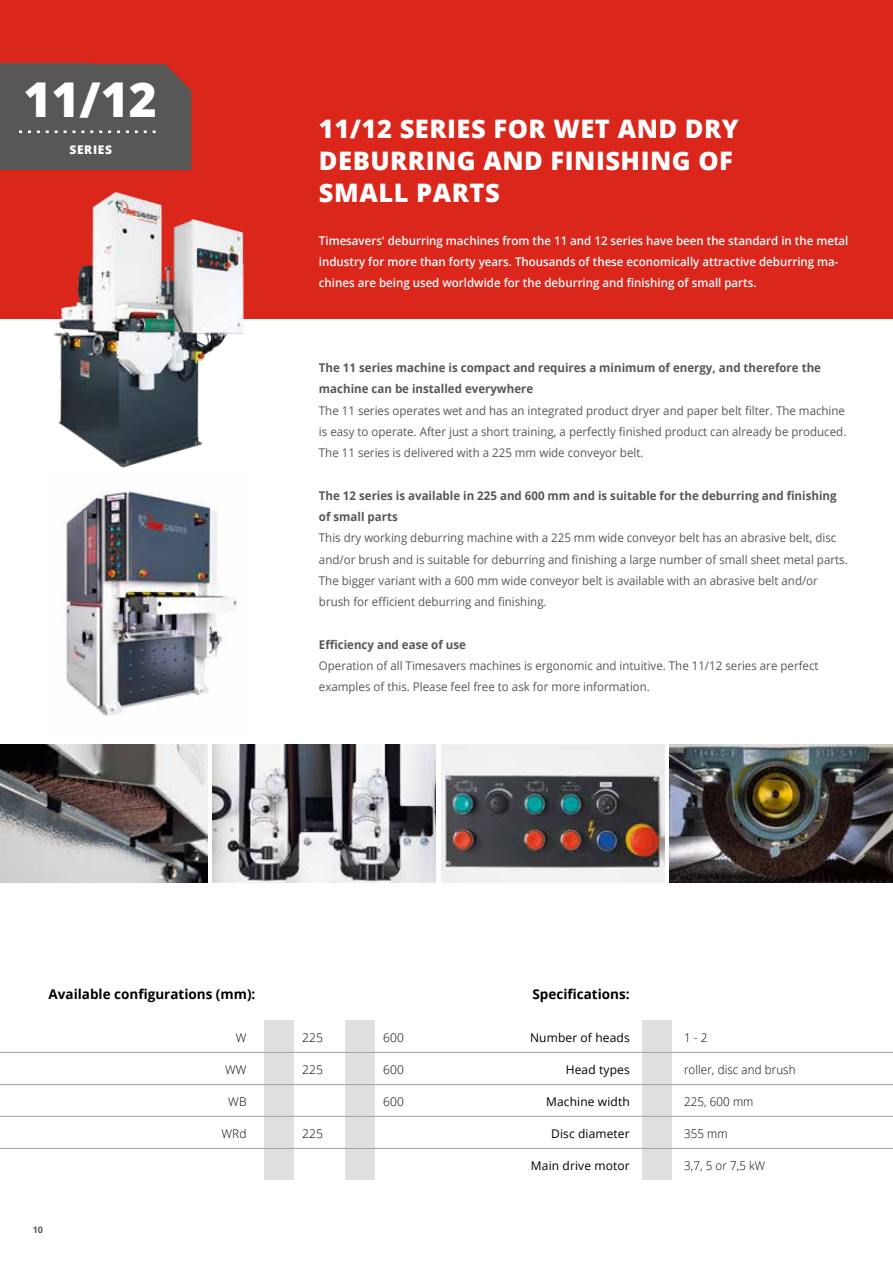
<style>
.page{position:relative;width:893px;height:1263px;background:#fff}
.page>*{position:absolute;margin:0;border:0;box-sizing:border-box;transform-origin:0 0}
.t1{font:800 48px "Open Sans";color:#fff}
.t2{font:800 25.5px/32px "Open Sans";letter-spacing:.02em;color:#fff}
.t3{font:700 13.5px "Open Sans";color:#000}
.t4{font:12px/21.3px "Open Sans";color:#575756;scale:.96 1}
.t5{font:600 12px/21.3px "Open Sans";color:#fff;scale:.96 1}
.t6{font:700 12px/21.3px "Open Sans";color:#575756;scale:.96 1}
.t7{font:12px "Open Sans";letter-spacing:.01em;color:#000}
.t8{font:300 12px "Open Sans";letter-spacing:.01em;color:#000;scale:.96 1}
.t9{font:300 12px "Open Sans";letter-spacing:.01em;color:#000}
.t10{font:800 12px "Open Sans";letter-spacing:.055em;color:#fff}
.t11{font:700 9px "Open Sans";color:#575756}
</style>
<div class="page">
<div style="left:0;top:0;width:893px;height:319px;background:#db261b"></div>
<img style="left:670px;top:744px;width:223px;height:138px">
<img style="left:441px;top:744px;width:223px;height:138px">
<img style="left:213px;top:744px;width:223px;height:138px">
<img style="left:0;top:744px;width:207px;height:138px">
<div style="left:642px;top:1021px;width:30px;height:159px;background:#e0e0df"></div>
<div style="left:264px;top:1021px;width:30px;height:159px;background:#e0e0df"></div>
<div style="left:345px;top:1021px;width:30px;height:159px;background:#e0e0df"></div>
<hr style="left:0;top:1052px;width:893px;height:1px;background:#a1a1a1">
<hr style="left:0;top:1084px;width:893px;height:1px;background:#a1a1a1">
<hr style="left:0;top:1116px;width:893px;height:1px;background:#a1a1a1">
<hr style="left:0;top:1148px;width:893px;height:1px;background:#a1a1a1">
<div style="left:0;top:64px;width:91px;height:106px;background:#575756"></div>
<div style="left:19px;top:64px;width:172px;height:106px;background:#575756"></div>
<img style="left:63px;top:490px;width:174px;height:226px">
<img style="left:54px;top:192px;width:190px;height:276px">
<h1 class="t1" style="left:23px;top:63px;width:135px">11/12</h1>
<p class="t10" style="left:70px;top:140px;width:44px">SERIES</p>
<h2 class="t2" style="left:319px;top:112px;width:421px">11/12 SERIES FOR WET AND DRY<br>DEBURRING AND FINISHING OF<br>SMALL PARTS</h2>
<p class="t5" style="left:319px;top:229px;width:553px">Timesavers' deburring machines from the 11 and 12 series have been the standard in the metal industry for more than forty years. Thousands of these economically attractive deburring ma&shy;chines are being used worldwide for the deburring and finishing of small parts.</p>
<p class="t6" style="left:319px;top:357px;width:524px">The 11 series machine is compact and requires a minimum of energy, and therefore the machine can be installed everywhere</p>
<p class="t4" style="left:319px;top:399px;width:551px;text-align:justify">The 11 series operates wet and has an integrated product dryer and paper belt filter. The machine is easy to operate. After just a short training, a perfectly finished product can already be produced.<br>The 11 series is delivered with a 225 mm wide conveyor belt.</p>
<p class="t6" style="left:319px;top:484px;width:541px">The 12 series is available in 225 and 600 mm and is suitable for the deburring and finishing of small parts</p>
<p class="t4" style="left:319px;top:527px;width:552px">This dry working deburring machine with a 225 mm wide conveyor belt has an abrasive belt, disc and/or brush and is suitable for deburring and finishing a large number of small sheet metal parts.<br>The bigger variant with a 600 mm wide conveyor belt is available with an abrasive belt and/or brush for efficient deburring and finishing.</p>
<p class="t6" style="left:319px;top:633px;width:155px">Efficiency and ease of use</p>
<p class="t4" style="left:319px;top:654px;width:522px">Operation of all Timesavers machines is ergonomic and intuitive. The 11/12 series are perfect examples of this. Please feel free to ask for more information.</p>
<p class="t3" style="left:49px;top:985px;width:208px">Available configurations (mm):</p>
<p class="t3" style="left:532px;top:985px;width:99px">Specifications:</p>
<p class="t9" style="left:236px;top:1029px;width:12px">W</p>
<p class="t9" style="left:225px;top:1061px;width:23px">WW</p>
<p class="t9" style="left:228px;top:1093px;width:20px">WB</p>
<p class="t9" style="left:221px;top:1125px;width:27px">WRd</p>
<p class="t7" style="left:530px;top:1029px;width:101px">Number of heads</p>
<p class="t7" style="left:566px;top:1061px;width:65px">Head types</p>
<p class="t7" style="left:546px;top:1093px;width:85px">Machine width</p>
<p class="t7" style="left:551px;top:1125px;width:80px">Disc diameter</p>
<p class="t7" style="left:531px;top:1157px;width:100px">Main drive motor</p>
<p class="t9" style="left:383px;top:1029px;width:22px">600</p>
<p class="t9" style="left:383px;top:1061px;width:22px">600</p>
<p class="t9" style="left:383px;top:1093px;width:22px">600</p>
<p class="t9" style="left:302px;top:1029px;width:22px">225</p>
<p class="t9" style="left:302px;top:1061px;width:22px">225</p>
<p class="t9" style="left:302px;top:1125px;width:22px">225</p>
<p class="t11" style="left:33px;top:1224px;width:12px">10</p>
<p class="t8" style="left:684px;top:1029px;width:26px">1 - 2</p>
<p class="t8" style="left:684px;top:1061px;width:118px">roller, disc and brush</p>
<p class="t8" style="left:684px;top:1093px;width:74px">225, 600 mm</p>
<p class="t8" style="left:684px;top:1125px;width:47px">355 mm</p>
<p class="t8" style="left:684px;top:1157px;width:86px">3,7, 5 or 7,5 kW</p>
</div>
